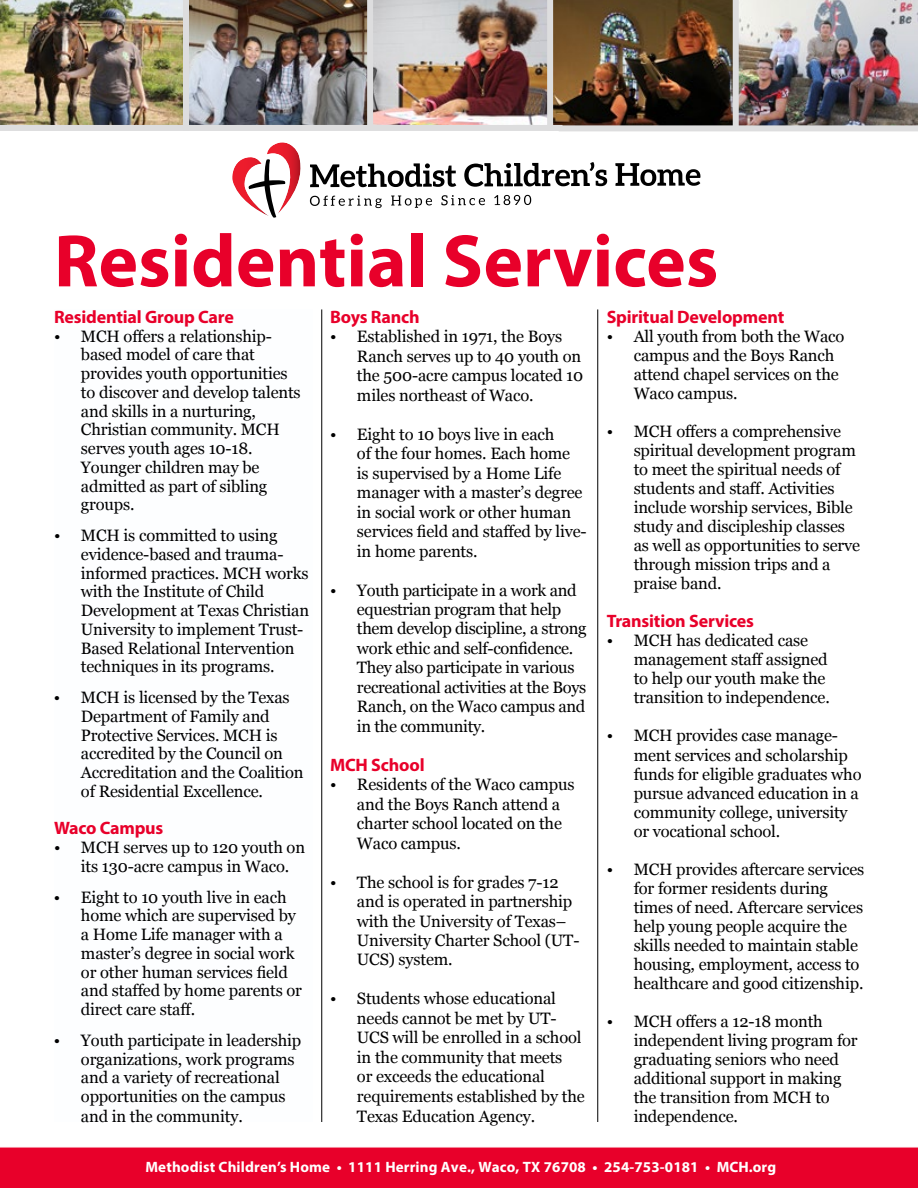
<style>
.page{position:relative;width:918px;height:1188px;background:#fff}
.page>*{position:absolute;margin:0;border:0;box-sizing:border-box;transform-origin:0 0}
.t1{font:700 75px "Myriad Pro";color:#e8002a}
.t2{font:700 18px "Myriad Pro";letter-spacing:-.01em;color:#e8002a}
.t3{font:16.5px/19px "Georgia";letter-spacing:-.01em;color:#000}
.t4{font:700 15px "Myriad Pro";letter-spacing:.01em;color:#fff}
</style>
<div class="page">
<img style="left:739px;top:0;width:179px;height:125px">
<img style="left:553px;top:0;width:180px;height:125px">
<img style="left:0;top:0;width:547px;height:125px">
<div style="left:0;top:1147px;width:918px;height:41px;background:#e8002a"></div>
<hr style="left:321px;top:309px;width:1px;height:813px;background:#000">
<div style="left:0;top:125px;width:563px;height:6px;background:#ddddde"></div>
<div style="left:559px;top:125px;width:359px;height:6px;background:#ddddde"></div>
<div style="left:367px;top:0;width:6px;height:127px;background:#ddddde"></div>
<div style="left:547px;top:0;width:6px;height:131px;background:#ddddde"></div>
<div style="left:183px;top:0;width:6px;height:130px;background:#ddddde"></div>
<div style="left:733px;top:0;width:6px;height:130px;background:#ddddde"></div>
<hr style="left:597px;top:309px;width:1px;height:813px;background:#000">
<svg style="left:615px;top:163px;width:85px;height:23px"></svg>
<svg style="left:232px;top:142px;width:375px;height:76px"></svg>
<h1 class="t1" style="left:54px;top:233px;width:666px">Residential Services</h1>
<p class="t2" style="left:330px;top:310px;width:91px">Boys Ranch</p>
<p class="t3" style="left:357px;top:328px;width:228px;line-height:19.5px;text-indent:-27px">• Established in 1971, the Boys<br>Ranch serves up to 40 youth on the 500-acre campus located 10 miles northeast of Waco.</p>
<p class="t3" style="left:357px;top:426px;width:231px;line-height:19.5px;text-indent:-27px">• Eight to 10 boys live in each<br>of the four homes. Each home<br>is supervised by a Home Life manager with a master’s degree in social work or other human services field and staffed by live&shy;in home parents.</p>
<p class="t3" style="left:357px;top:581px;width:231px;line-height:19.5px;text-indent:-27px">• Youth participate in a work and equestrian program that help them develop discipline, a strong work ethic and self-confidence.<br>They also participate in various recreational activities at the Boys<br>Ranch, on the Waco campus and in the community.</p>
<p class="t2" style="left:330px;top:758px;width:96px">MCH School</p>
<p class="t3" style="left:357px;top:776px;width:219px;line-height:19.5px;text-indent:-27px">• Residents of the Waco campus and the Boys Ranch attend a charter school located on the<br>Waco campus.</p>
<p class="t3" style="left:357px;top:873px;width:224px;line-height:19.5px;text-indent:-27px">• The school is for grades 7-12 and is operated in partnership with the University of Texas–<br>University Charter School (UT-<br>UCS) system.</p>
<p class="t3" style="left:357px;top:990px;width:229px;line-height:19.6px;text-indent:-27px">• Students whose educational needs cannot be met by UT-<br>UCS will be enrolled in a school in the community that meets<br>or exceeds the educational requirements established by the<br>Texas Education Agency.</p>
<p class="t2" style="left:54px;top:310px;width:181px">Residential Group Care</p>
<p class="t3" style="left:81px;top:328px;width:221px;text-indent:-27px">• MCH offers a relationship&shy;based model of care that provides youth opportunities to discover and develop talents and skills in a nurturing,<br>Christian community. MCH serves youth ages 10-18.<br>Younger children may be admitted as part of sibling groups.</p>
<p class="t3" style="left:81px;top:527px;width:230px;text-indent:-27px">• MCH is committed to using evidence-based and trauma&shy;informed practices. MCH works with the Institute of Child<br>Development at Texas Christian<br>University to implement Trust-<br>Based Relational Intervention techniques in its programs.</p>
<p class="t3" style="left:81px;top:689px;width:224px;text-indent:-27px">• MCH is licensed by the Texas<br>Department of Family and<br>Protective Services. MCH is accredited by the Council on<br>Accreditation and the Coalition of Residential Excellence.</p>
<p class="t2" style="left:54px;top:822px;width:111px">Waco Campus</p>
<p class="t3" style="left:81px;top:839px;width:226px;text-indent:-27px">• MCH serves up to 120 youth on its 130-acre campus in Waco.</p>
<p class="t3" style="left:81px;top:889px;width:223px;text-indent:-27px">• Eight to 10 youth live in each home which are supervised by a Home Life manager with a master’s degree in social work or other human services field and staffed by home parents or direct care staff.</p>
<p class="t3" style="left:81px;top:1032px;width:222px;text-indent:-27px">• Youth participate in leadership organizations, work programs and a variety of recreational opportunities on the campus and in the community.</p>
<p class="t4" style="left:145px;top:1161px;width:632px">Methodist Children’s Home • 1111 Herring Ave., Waco, TX 76708 • 254-753-0181 • MCH.org</p>
<p class="t2" style="left:607px;top:310px;width:179px">Spiritual Development</p>
<p class="t3" style="left:634px;top:328px;width:212px;text-indent:-27px">• All youth from both the Waco campus and the Boys Ranch attend chapel services on the<br>Waco campus.</p>
<p class="t3" style="left:634px;top:423px;width:228px;text-indent:-27px">• MCH offers a comprehensive spiritual development program to meet the spiritual needs of students and staff. Activities include worship services, Bible study and discipleship classes as well as opportunities to serve through mission trips and a praise band.</p>
<p class="t2" style="left:607px;top:615px;width:149px">Transition Services</p>
<p class="t3" style="left:634px;top:632px;width:198px;text-indent:-27px">• MCH has dedicated case management staff assigned to help our youth make the transition to independence.</p>
<p class="t3" style="left:634px;top:728px;width:229px;text-indent:-27px">• MCH provides case manage&shy;ment services and scholarship funds for eligible graduates who pursue advanced education in a community college, university or vocational school.</p>
<p class="t3" style="left:634px;top:861px;width:232px;text-indent:-27px">• MCH provides aftercare services for former residents during times of need. Aftercare services help young people acquire the skills needed to maintain stable housing, employment, access to healthcare and good citizenship.</p>
<p class="t3" style="left:634px;top:1013px;width:226px;text-indent:-27px">• MCH offers a 12-18 month independent living program for graduating seniors who need additional support in making the transition from MCH to independence.</p>
</div>
